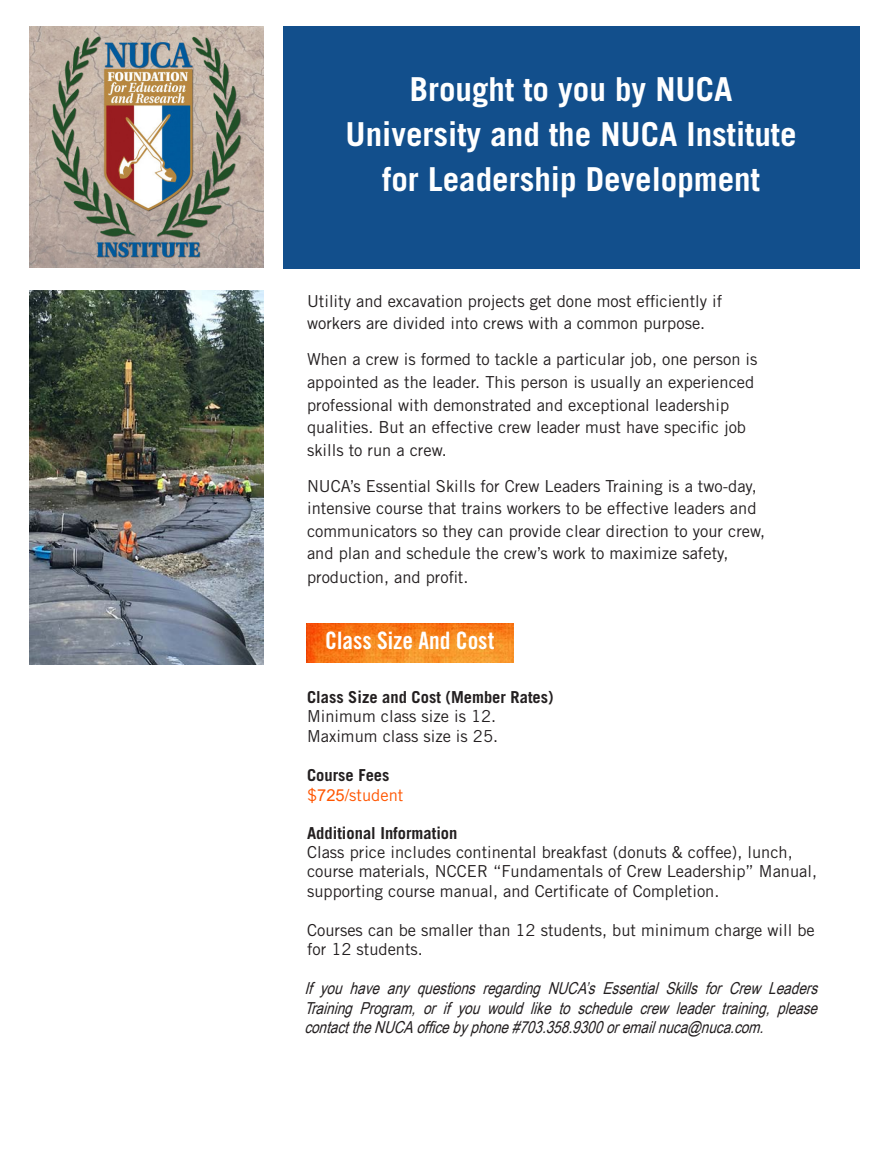
<style>
.page{position:relative;width:891px;height:1175px;background:#fff}
.page>*{position:absolute;margin:0;border:0;box-sizing:border-box;transform-origin:0 0}
.t1{font:700 33px/45px "Trade Gothic";color:#fff;text-align:center}
.t2{font:24px "Trade Gothic Bold Cond Twenty";color:#fff}
.t3{font:16.5px/22.5px "Trade Gothic";color:#231f20}
.t4{font:italic 16.5px/19.5px "Arial Narrow";color:#231f20;text-align:justify}
.t5{font:700 16.5px/20px "Trade Gothic";color:#231f20}
.s1{font-weight:700}
.s2{font-weight:400;color:#f50}
.s3{font-family:"Arial";font-weight:400;color:#f50}
</style>
<div class="page">
<img style="left:29px;top:26px;width:234px;height:241px">
<img style="left:29px;top:291px;width:234px;height:373px">
<img style="left:306px;top:623px;width:207px;height:39px">
<div style="left:284px;top:26px;width:576px;height:242px;background:#124f8c"></div>
<p class="t1" style="left:346px;top:67px;width:453px">Brought to you by NUCA<br>University and the NUCA Institute for Leadership Development</p>
<p class="t3" style="left:307px;top:290px;width:417px">Utility and excavation projects get done most efficiently if workers are divided into crews with a common purpose.</p>
<p class="t3" style="left:307px;top:348px;width:452px">When a crew is formed to tackle a particular job, one person is appointed as the leader. This person is usually an experienced professional with demonstrated and exceptional leadership qualities. But an effective crew leader must have specific job skills to run a crew.</p>
<p class="t3" style="left:307px;top:474px;width:460px">NUCA’s Essential Skills for Crew Leaders Training is a two-day, intensive course that trains workers to be effective leaders and communicators so they can provide clear direction to your crew, and plan and schedule the crew’s work to maximize safety,</p>
<p class="t3" style="left:307px;top:566px;width:163px">production, and profit.</p>
<p class="t2" style="left:325px;top:625px;width:171px">Class Size And Cost</p>
<p class="t3" style="left:307px;top:687px;width:248px;line-height:19.5px"><span class="s1">Class Size and Cost (Member Rates)<br></span>Minimum class size is 12.<br>Maximum class size is 25.</p>
<p class="t5" style="left:307px;top:764px;width:98px">Course Fees <span class="s2">$</span><span class="s3">725</span><span class="s2">/student</span></p>
<p class="t3" style="left:307px;top:823px;width:512px;line-height:19.2px"><span class="s1">Additional Information<br></span>Class price includes continental breakfast (donuts &amp; coffee), lunch, course materials, NCCER “Fundamentals of Crew Leadership” Manual, supporting course manual, and Certificate of Completion.</p>
<p class="t3" style="left:307px;top:919px;width:509px;line-height:19.5px">Courses can be smaller than 12 students, but minimum charge will be for 12 students.</p>
<p class="t4" style="left:304px;top:978px;width:520px">If you have any questions regarding NUCA’s Essential Skills for Crew Leaders Training Program, or if you would like to schedule crew leader training, please contacttheNUCAofficebyphone#703.358.9300oremailnuca@nuca.com.</p>
</div>
